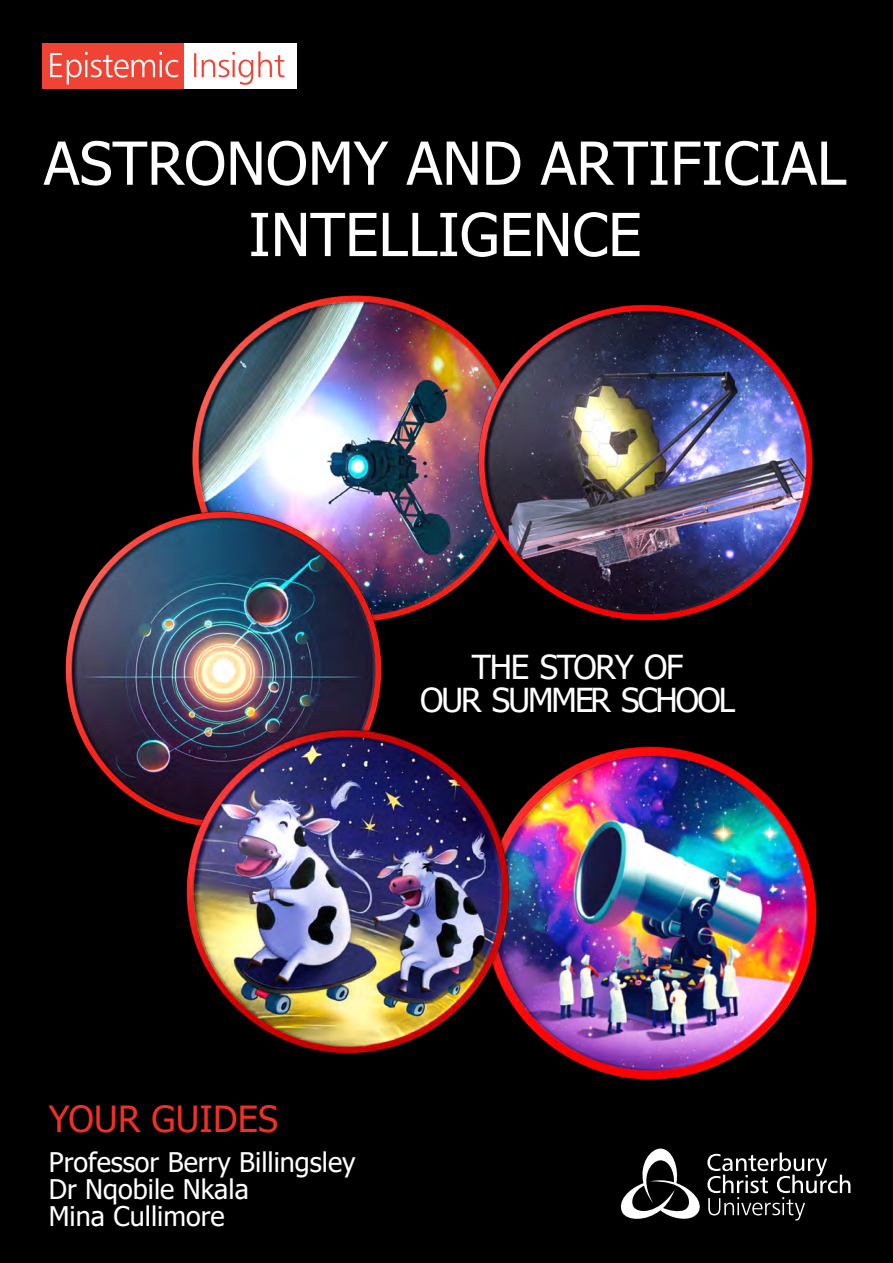
<style>
.page{position:relative;width:893px;height:1263px;background:#000}
.page>*{position:absolute;margin:0;border:0;box-sizing:border-box;transform-origin:0 0}
.t1{font:59.4px/71.2px "Tahoma";color:#fff;text-align:center}
.t2{font:36px "Tahoma";letter-spacing:.005em;color:#ee3124}
.t3{font:33px/33px "Tahoma";letter-spacing:-.06em;color:#fff;text-align:center}
.t4{font:27px/27px "Tahoma";color:#fff}
</style>
<div class="page">
<div style="left:42px;top:43px;width:254px;height:46px;background:#ef4435"></div>
<div style="left:184px;top:43px;width:112px;height:46px;background:#fff"></div>
<svg style="left:194px;top:51px;width:90px;height:34px"></svg>
<svg style="left:50px;top:52px;width:128px;height:32px"></svg>
<svg style="left:620px;top:1148px;width:230px;height:73px"></svg>
<img style="left:514px;top:746px;width:303px;height:334px">
<img style="left:192px;top:295px;width:284px;height:325px">
<img style="left:476px;top:304px;width:337px;height:317px">
<img style="left:65px;top:509px;width:320px;height:313px">
<img style="left:183px;top:726px;width:331px;height:328px">
<h1 class="t1" style="left:44px;top:131px;width:804px">ASTRONOMY AND ARTIFICIAL<br>INTELLIGENCE</h1>
<p class="t3" style="left:420px;top:653px;width:317px">THE STORY OF<br>OUR SUMMER SCHOOL</p>
<h2 class="t2" style="left:49px;top:1095px;width:231px">YOUR GUIDES</h2>
<p class="t4" style="left:49px;top:1150px;width:308px">Professor Berry Billingsley<br>Dr Nqobile Nkala<br>Mina Cullimore</p>
</div>
